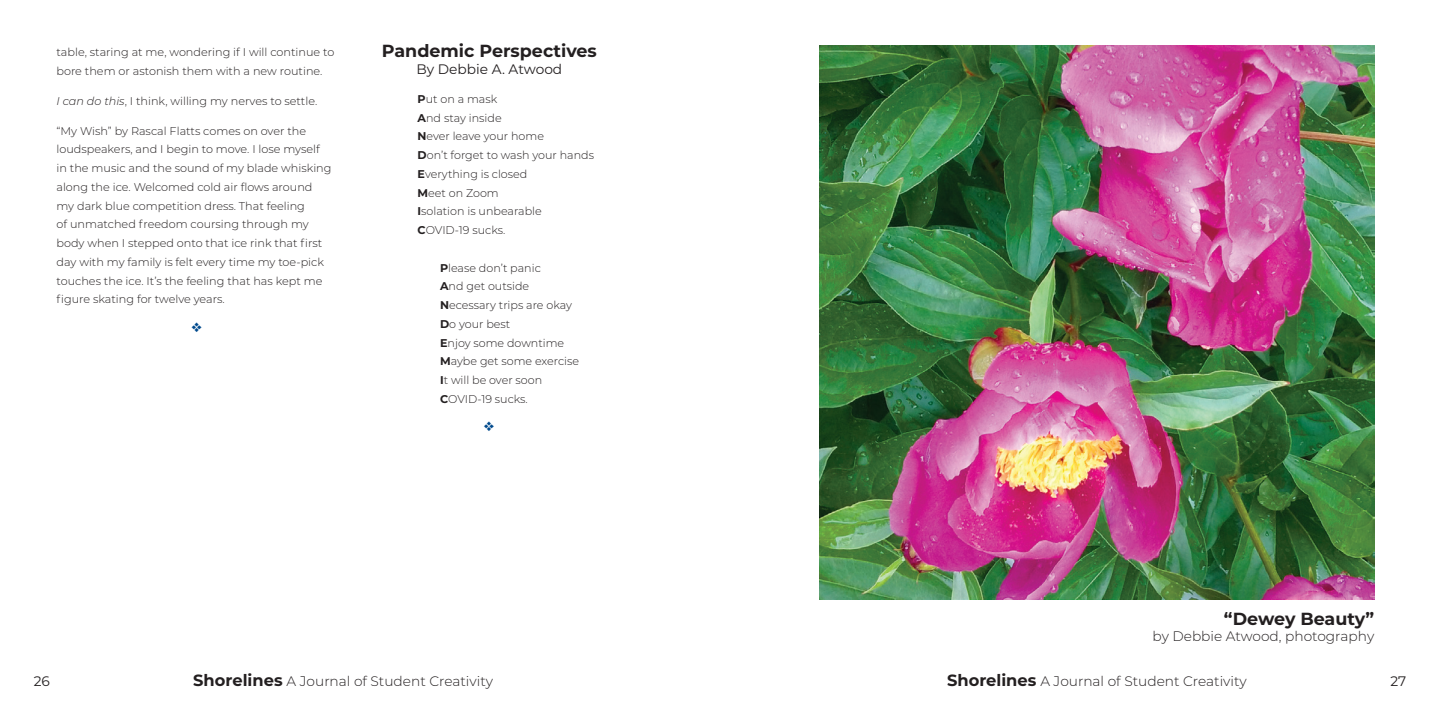
<style>
.page{position:relative;width:1440px;height:720px;background:#fff}
.page>*{position:absolute;margin:0;border:0;box-sizing:border-box;transform-origin:0 0}
.t1{font:700 17.5px "Montserrat";color:#231f20}
.t2{font:300 13.75px "Montserrat";color:#231f20}
.t3{font:13.75px "Montserrat";color:#231f20}
.t4{font:300 11.25px/18.8px "Montserrat";color:#231f20}
.s1{font-style:italic}
.s2{font-weight:700}
.s3{font-weight:700;font-size:16.25px}
</style>
<div class="page">
<img style="left:819px;top:45px;width:555px;height:555px">
<p class="t4" style="left:56px;top:42px;width:279px">table, staring at me, wondering if I will continue to bore them or astonish them with a new routine.</p>
<p class="t4" style="left:56px;top:91px;width:261px"><span class="s1">I can do this</span>, I think, willing my nerves to settle.</p>
<p class="t4" style="left:56px;top:121px;width:277px">“My Wish” by Rascal Flatts comes on over the loudspeakers, and I begin to move. I lose myself in the music and the sound of my blade whisking along the ice. Welcomed cold air flows around my dark blue competition dress. That feeling<br>of unmatched freedom coursing through my body when I stepped onto that ice rink that first day with my family is felt every time my toe-pick touches the ice. It’s the feeling that has kept me figure skating for twelve years.</p>
<p class="t1" style="left:382px;top:38px;width:217px">Pandemic Perspectives</p>
<p class="t3" style="left:416px;top:60px;width:147px">By Debbie A. Atwood</p>
<p class="t4" style="left:418px;top:89px;width:81px"><span class="s2">P</span>ut on a mask</p>
<p class="t4" style="left:418px;top:108px;width:86px"><span class="s2">A</span>nd stay inside</p>
<p class="t4" style="left:418px;top:127px;width:128px"><span class="s2">N</span>ever leave your home</p>
<p class="t4" style="left:418px;top:146px;width:178px"><span class="s2">D</span>on’t forget to wash your hands</p>
<p class="t4" style="left:418px;top:164px;width:111px"><span class="s2">E</span>verything is closed</p>
<p class="t4" style="left:418px;top:183px;width:83px"><span class="s2">M</span>eet on Zoom</p>
<p class="t4" style="left:418px;top:202px;width:126px"><span class="s2">I</span>solation is unbearable</p>
<p class="t4" style="left:418px;top:221px;width:88px"><span class="s2">C</span>OVID-19 sucks.</p>
<p class="t4" style="left:440px;top:258px;width:141px"><span class="s2">P</span>lease don’t panic<br><span class="s2">A</span>nd get outside<br><span class="s2">N</span>ecessary trips are okay<br><span class="s2">D</span>o your best<br><span class="s2">E</span>njoy some downtime<br><span class="s2">M</span>aybe get some exercise<br><span class="s2">I</span>t will be over soon<br><span class="s2">C</span>OVID-19 sucks.</p>
<p class="t1" style="left:1224px;top:606px;width:152px">“Dewey Beauty”</p>
<p class="t2" style="left:1153px;top:627px;width:223px">by Debbie Atwood, photography</p>
<p class="t3" style="left:34px;top:672px;width:18px">26</p>
<p class="t2" style="left:193px;top:672px;width:301px"><span class="s3">Shorelines</span> A Journal of Student Creativity</p>
<p class="t2" style="left:947px;top:672px;width:301px"><span class="s3">Shorelines</span> A Journal of Student Creativity</p>
<p class="t3" style="left:1390px;top:672px;width:17px">27</p>
</div>
